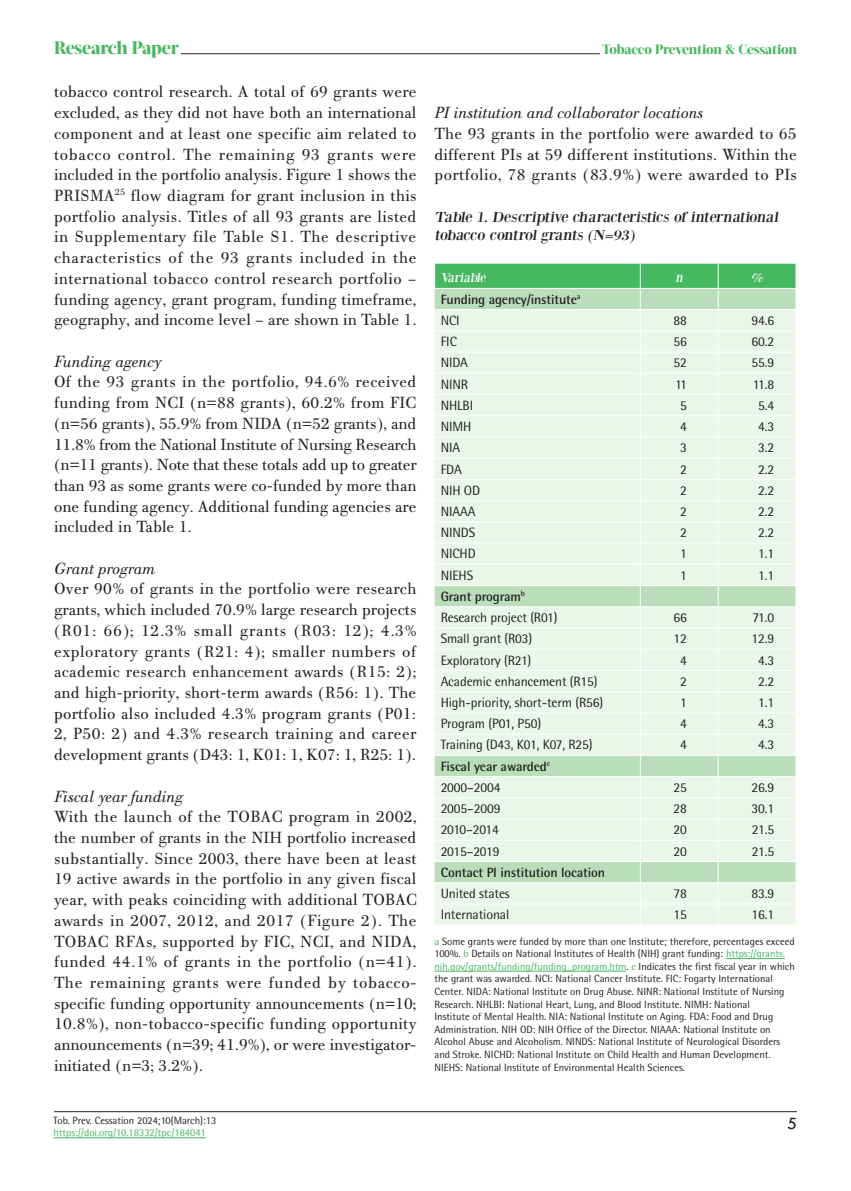
<style>
.page{position:relative;width:851px;height:1191px;background:#fff}
.page>*{position:absolute;margin:0;border:0;box-sizing:border-box;transform-origin:0 0}
.t1{font:800 18px "Acta Display W04";letter-spacing:-.01em;color:#46b85f}
.t2{font:18px "Tw Cen";color:#231f20}
.t3{font:17.25px/20.7px "PF Bodoni Text";color:#231f20;text-align:justify}
.t4{font:italic 17.25px "PF Bodoni Text";color:#231f20}
.t5{font:15px/18px "Bodoni XT";color:#231f20;scale:1.1 1}
.t6{font:13.5px/21.1px "Rotis Semi Sans Hel";letter-spacing:-.01em;color:#231f20}
.t7{font:700 13.5px/21.1px "Rotis Semi Sans Hel";letter-spacing:-.01em;color:#231f20}
.t8{font:800 13.5px "Acta Display W04";letter-spacing:-.01em;color:#46b85f}
.t9{font:13.5px "Bodoni XT";color:#fff}
.t10{font:13.5px "Rotis Semi Sans Hel";letter-spacing:-.03em;color:#231f20}
.t11{font:10.5px/12.6px "Rotis Semi Sans Hel";color:#231f20}
.t12{font:10.5px "Rotis Semi Sans Hel";color:#46b85f}
.s1{font-weight:400}
.s2{font-weight:700}
.s3{color:#46b85f}
</style>
<div class="page">
<hr style="left:181px;top:53px;width:419px;height:1px;background:#231f20">
<hr style="left:54px;top:1111px;width:742px;height:1px;background:#231f20">
<hr style="left:53px;top:1137px;width:153px;height:1px;background:#46b85f">
<hr style="left:726px;top:958px;width:58px;height:1px;background:#46b85f">
<hr style="left:434px;top:971px;width:192px;height:1px;background:#46b85f">
<svg style="left:434px;top:264px;width:362px;height:661px"></svg>
<hr style="left:434px;top:776px;width:206px;height:1px;background:#fff">
<hr style="left:640px;top:776px;width:78px;height:1px;background:#fff">
<hr style="left:718px;top:776px;width:78px;height:1px;background:#fff">
<p class="t1" style="left:54px;top:36px;width:126px">Research Paper</p>
<p class="t8" style="left:602px;top:41px;width:196px">Tobacco Prevention &amp; Cessation</p>
<p class="t3" style="left:54px;top:82px;width:364px">tobacco control research. A total of 69 grants were excluded, as they did not have both an international component and at least one specific aim related to tobacco control. The remaining 93 grants were included in the portfolio analysis. Figure 1 shows the PRISMA<sup>25</sup> flow diagram for grant inclusion in this portfolio analysis. Titles of all 93 grants are listed in Supplementary file Table S1. The descriptive characteristics of the 93 grants included in the international tobacco control research portfolio – funding agency, grant program, funding timeframe, geography, and income level – are shown in Table 1.</p>
<p class="t4" style="left:54px;top:352px;width:108px">Funding agency</p>
<p class="t3" style="left:54px;top:372px;width:364px">Of the 93 grants in the portfolio, 94.6% received funding from NCI (n=88 grants), 60.2% from FIC (n=56 grants), 55.9% from NIDA (n=52 grants), and 11.8% from the National Institute of Nursing Research (n=11 grants). Note that these totals add up to greater than 93 as some grants were co-funded by more than one funding agency. Additional funding agencies are included in Table 1.</p>
<p class="t4" style="left:54px;top:559px;width:102px">Grant program</p>
<p class="t3" style="left:54px;top:579px;width:364px">Over 90% of grants in the portfolio were research grants, which included 70.9% large research projects (R01: 66); 12.3% small grants (R03: 12); 4.3% exploratory grants (R21: 4); smaller numbers of academic research enhancement awards (R15: 2); and high-priority, short-term awards (R56: 1). The portfolio also included 4.3% program grants (P01:<br>2, P50: 2) and 4.3% research training and career development grants (D43: 1, K01: 1, K07: 1, R25: 1).</p>
<p class="t4" style="left:54px;top:786px;width:130px">Fiscal year funding</p>
<p class="t3" style="left:54px;top:806px;width:364px">With the launch of the TOBAC program in 2002, the number of grants in the NIH portfolio increased substantially. Since 2003, there have been at least 19 active awards in the portfolio in any given fiscal year, with peaks coinciding with additional TOBAC awards in 2007, 2012, and 2017 (Figure 2). The TOBAC RFAs, supported by FIC, NCI, and NIDA, funded 44.1% of grants in the portfolio (n=41).<br>The remaining grants were funded by tobacco&shy;specific funding opportunity announcements (n=10; 10.8%), non-tobacco-specific funding opportunity announcements (n=39; 41.9%), or were investigator&shy;initiated (n=3; 3.2%).</p>
<p class="t11" style="left:53px;top:1113px;width:164px">Tob. Prev. Cessation 2024;10(March):13</p>
<p class="t12" style="left:53px;top:1126px;width:154px">https://doi.org/10.18332/tpc/184041</p>
<p class="t4" style="left:434px;top:103px;width:270px">PI institution and collaborator locations</p>
<p class="t3" style="left:434px;top:123px;width:364px">The 93 grants in the portfolio were awarded to 65 different PIs at 59 different institutions. Within the portfolio, 78 grants (83.9%) were awarded to PIs</p>
<p class="t5" style="left:434px;top:207px;width:316px">Table 1. Descriptive characteristics of international tobacco control grants (N=93)</p>
<p class="t9" style="left:440px;top:270px;width:49px">Variable</p>
<p class="t9" style="left:675px;top:270px;width:11px">n</p>
<p class="t9" style="left:750px;top:270px;width:17px">%</p>
<p class="t7" style="left:440px;top:288px;width:141px">Funding agency/institute<sup>a<br></sup><span class="s1">NCI</span></p>
<p class="t6" style="left:673px;top:310px;width:15px">88</p>
<p class="t6" style="left:751px;top:310px;width:24px">94.6</p>
<p class="t6" style="left:440px;top:331px;width:18px">FIC</p>
<p class="t6" style="left:673px;top:331px;width:15px">56</p>
<p class="t6" style="left:751px;top:331px;width:24px">60.2</p>
<p class="t6" style="left:440px;top:352px;width:29px">NIDA</p>
<p class="t6" style="left:673px;top:352px;width:15px">52</p>
<p class="t6" style="left:751px;top:352px;width:24px">55.9</p>
<p class="t6" style="left:440px;top:373px;width:29px">NINR</p>
<p class="t6" style="left:675px;top:373px;width:13px">11</p>
<p class="t6" style="left:752px;top:373px;width:23px">11.8</p>
<p class="t6" style="left:440px;top:394px;width:34px">NHLBI</p>
<p class="t6" style="left:680px;top:394px;width:8px">5</p>
<p class="t6" style="left:758px;top:394px;width:18px">5.4</p>
<p class="t6" style="left:440px;top:416px;width:32px">NIMH</p>
<p class="t6" style="left:680px;top:416px;width:8px">4</p>
<p class="t6" style="left:758px;top:416px;width:18px">4.3</p>
<p class="t6" style="left:440px;top:437px;width:21px">NIA</p>
<p class="t6" style="left:680px;top:437px;width:8px">3</p>
<p class="t6" style="left:758px;top:437px;width:18px">3.2</p>
<p class="t6" style="left:440px;top:458px;width:23px">FDA</p>
<p class="t6" style="left:680px;top:458px;width:8px">2</p>
<p class="t6" style="left:758px;top:458px;width:18px">2.2</p>
<p class="t6" style="left:440px;top:479px;width:41px">NIH OD</p>
<p class="t6" style="left:680px;top:479px;width:8px">2</p>
<p class="t6" style="left:758px;top:479px;width:18px">2.2</p>
<p class="t6" style="left:440px;top:501px;width:36px">NIAAA</p>
<p class="t6" style="left:680px;top:501px;width:8px">2</p>
<p class="t6" style="left:758px;top:501px;width:18px">2.2</p>
<p class="t6" style="left:440px;top:522px;width:36px">NINDS</p>
<p class="t6" style="left:680px;top:522px;width:8px">2</p>
<p class="t6" style="left:758px;top:522px;width:18px">2.2</p>
<p class="t6" style="left:440px;top:543px;width:37px">NICHD</p>
<p class="t6" style="left:680px;top:543px;width:8px">1</p>
<p class="t6" style="left:758px;top:543px;width:18px">1.1</p>
<p class="t6" style="left:440px;top:564px;width:34px">NIEHS</p>
<p class="t6" style="left:680px;top:564px;width:8px">1</p>
<p class="t6" style="left:758px;top:564px;width:18px">1.1</p>
<p class="t6" style="left:440px;top:585px;width:118px"><span class="s2">Grant program</span><sup>b<br></sup>Research project (R01)</p>
<p class="t6" style="left:673px;top:607px;width:15px">66</p>
<p class="t6" style="left:752px;top:607px;width:23px">71.0</p>
<p class="t6" style="left:440px;top:628px;width:93px">Small grant (R03)</p>
<p class="t6" style="left:673px;top:628px;width:15px">12</p>
<p class="t6" style="left:751px;top:628px;width:24px">12.9</p>
<p class="t6" style="left:440px;top:649px;width:92px">Exploratory (R21)</p>
<p class="t6" style="left:680px;top:649px;width:8px">4</p>
<p class="t6" style="left:758px;top:649px;width:18px">4.3</p>
<p class="t6" style="left:440px;top:670px;width:158px">Academic enhancement (R15)</p>
<p class="t6" style="left:680px;top:670px;width:8px">2</p>
<p class="t6" style="left:758px;top:670px;width:18px">2.2</p>
<p class="t6" style="left:440px;top:691px;width:164px">High-priority, short-term (R56)</p>
<p class="t6" style="left:680px;top:691px;width:8px">1</p>
<p class="t6" style="left:758px;top:691px;width:18px">1.1</p>
<p class="t6" style="left:440px;top:713px;width:102px">Program (P01, P50)</p>
<p class="t6" style="left:680px;top:713px;width:8px">4</p>
<p class="t6" style="left:758px;top:713px;width:18px">4.3</p>
<p class="t6" style="left:440px;top:734px;width:153px">Training (D43, K01, K07, R25)</p>
<p class="t6" style="left:680px;top:734px;width:8px">4</p>
<p class="t6" style="left:758px;top:734px;width:18px">4.3</p>
<p class="t7" style="left:440px;top:755px;width:111px">Fiscal year awarded<sup>c<br></sup><span class="s1">2000–2004</span></p>
<p class="t6" style="left:673px;top:776px;width:15px">25</p>
<p class="t6" style="left:751px;top:776px;width:24px">26.9</p>
<p class="t6" style="left:440px;top:798px;width:61px">2005–2009</p>
<p class="t6" style="left:673px;top:798px;width:15px">28</p>
<p class="t6" style="left:751px;top:798px;width:24px">30.1</p>
<p class="t10" style="left:440px;top:822px;width:60px">2010–2014</p>
<p class="t6" style="left:673px;top:819px;width:15px">20</p>
<p class="t6" style="left:751px;top:819px;width:24px">21.5</p>
<p class="t6" style="left:440px;top:840px;width:60px">2015–2019</p>
<p class="t6" style="left:673px;top:840px;width:15px">20</p>
<p class="t6" style="left:751px;top:840px;width:24px">21.5</p>
<p class="t7" style="left:440px;top:861px;width:166px">Contact PI institution location</p>
<p class="t6" style="left:440px;top:882px;width:70px">United states</p>
<p class="t6" style="left:673px;top:882px;width:15px">78</p>
<p class="t6" style="left:751px;top:882px;width:24px">83.9</p>
<p class="t6" style="left:440px;top:904px;width:70px">International</p>
<p class="t6" style="left:673px;top:904px;width:15px">15</p>
<p class="t6" style="left:751px;top:904px;width:24px">16.1</p>
<p class="t11" style="left:434px;top:934px;width:362px"><span class="s3">a</span> Some grants were funded by more than one Institute; therefore, percentages exceed 100%. <span class="s3">b</span> Details on National Institutes of Health (NIH) grant funding: <span class="s3">https://grants. nih.gov/grants/funding/funding_program.htm</span>. <span class="s3">c</span> Indicates the first fiscal year in which the grant was awarded. NCI: National Cancer Institute. FIC: Fogarty International Center. NIDA: National Institute on Drug Abuse. NINR: National Institute of Nursing Research. NHLBI: National Heart, Lung, and Blood Institute. NIMH: National<br>Institute of Mental Health. NIA: National Institute on Aging. FDA: Food and Drug Administration. NIH OD: NIH Office of the Director. NIAAA: National Institute on Alcohol Abuse and Alcoholism. NINDS: National Institute of Neurological Disorders and Stroke. NICHD: National Institute on Child Health and Human Development.<br>NIEHS: National Institute of Environmental Health Sciences.</p>
<p class="t2" style="left:786px;top:1112px;width:11px">5</p>
</div>
